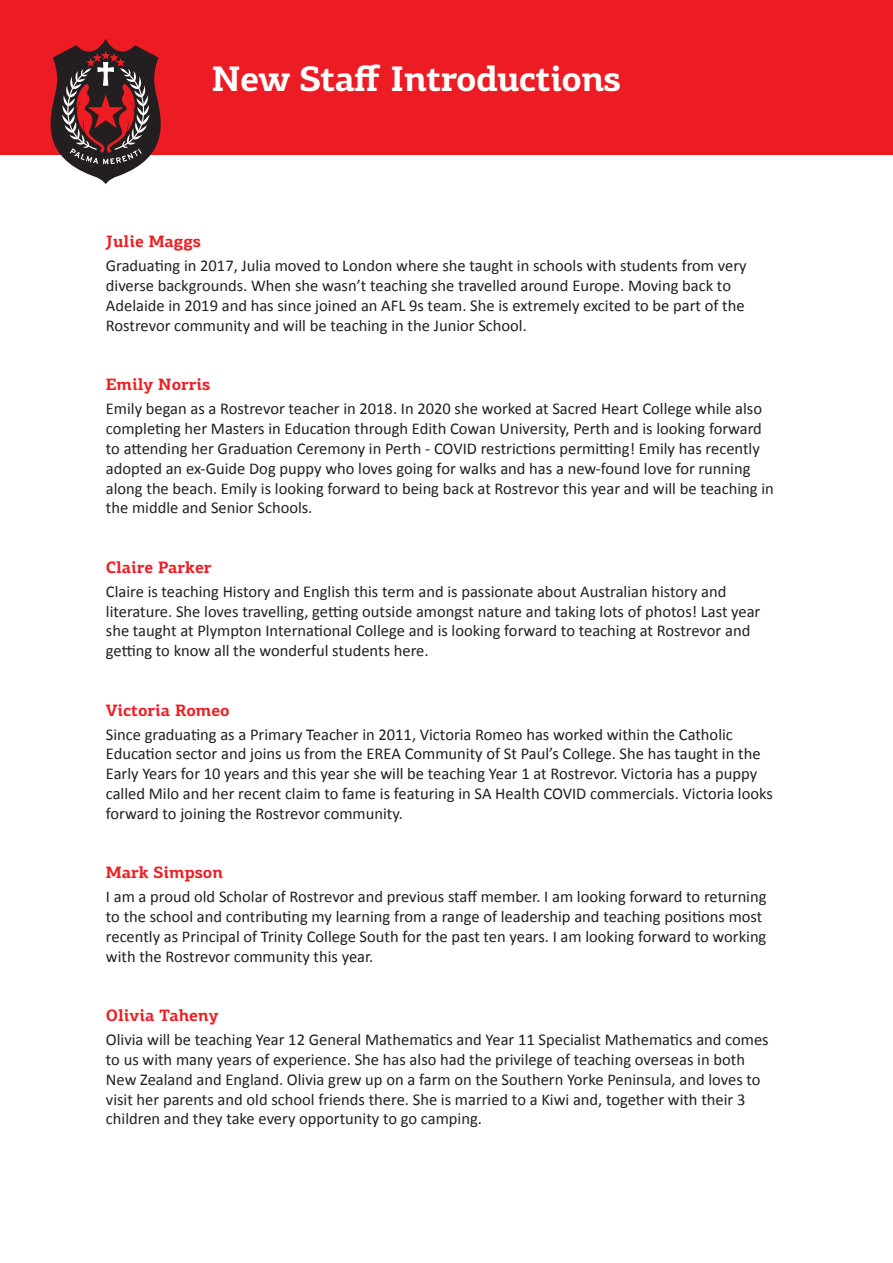
<style>
.page{position:relative;width:893px;height:1263px;background:#fff}
.page>*{position:absolute;margin:0;border:0;box-sizing:border-box;transform-origin:0 0}
.t1{font:700 35.55px "PF Centro Slab Pro";letter-spacing:-.02em;color:#fff}
.t2{font:16.5px/19.8px "Calibri";color:#231f20}
.t3{font:700 16.5px "PF Centro Slab Pro";color:#ee1d23}
</style>
<div class="page">
<div style="left:0;top:0;width:893px;height:155px;background:#ed1c24"></div>
<svg style="left:50px;top:39px;width:111px;height:145px"></svg>
<p class="t1" style="left:212px;top:56px;width:411px">New Staff Introductions</p>
<p class="t3" style="left:106px;top:231px;width:97px">Julie Maggs</p>
<p class="t2" style="left:106px;top:256px;width:642px">Graduating in 2017, Julia moved to London where she taught in schools with students from very diverse backgrounds. When she wasn’t teaching she travelled around Europe. Moving back to Adelaide in 2019 and has since joined an AFL 9s team. She is extremely excited to be part of the Rostrevor community and will be teaching in the Junior School.</p>
<p class="t3" style="left:106px;top:374px;width:106px">Emily Norris</p>
<p class="t2" style="left:106px;top:398px;width:669px">Emily began as a Rostrevor teacher in 2018. In 2020 she worked at Sacred Heart College while also completing her Masters in Education through Edith Cowan University, Perth and is looking forward to attending her Graduation Ceremony in Perth - COVID restrictions permitting! Emily has recently adopted an ex-Guide Dog puppy who loves going for walks and has a new-found love for running along the beach. Emily is looking forward to being back at Rostrevor this year and will be teaching in the middle and Senior Schools.</p>
<p class="t3" style="left:106px;top:557px;width:107px">Claire Parker</p>
<p class="t2" style="left:106px;top:581px;width:656px">Claire is teaching History and English this term and is passionate about Australian history and literature. She loves travelling, getting outside amongst nature and taking lots of photos! Last year she taught at Plympton International College and is looking forward to teaching at Rostrevor and getting to know all the wonderful students here.</p>
<p class="t3" style="left:106px;top:699px;width:125px">Victoria Romeo</p>
<p class="t2" style="left:106px;top:724px;width:669px">Since graduating as a Primary Teacher in 2011, Victoria Romeo has worked within the Catholic Education sector and joins us from the EREA Community of St Paul’s College. She has taught in the Early Years for 10 years and this year she will be teaching Year 1 at Rostrevor. Victoria has a puppy called Milo and her recent claim to fame is featuring in SA Health COVID commercials. Victoria looks forward to joining the Rostrevor community.</p>
<p class="t3" style="left:106px;top:862px;width:119px">Mark Simpson</p>
<p class="t2" style="left:106px;top:886px;width:662px">I am a proud old Scholar of Rostrevor and previous staff member. I am looking forward to returning to the school and contributing my learning from a range of leadership and teaching positions most recently as Principal of Trinity College South for the past ten years. I am looking forward to working with the Rostrevor community this year.</p>
<p class="t3" style="left:106px;top:1005px;width:114px">Olivia Taheny</p>
<p class="t2" style="left:106px;top:1029px;width:664px">Olivia will be teaching Year 12 General Mathematics and Year 11 Specialist Mathematics and comes to us with many years of experience. She has also had the privilege of teaching overseas in both New Zealand and England. Olivia grew up on a farm on the Southern Yorke Peninsula, and loves to visit her parents and old school friends there. She is married to a Kiwi and, together with their 3 children and they take every opportunity to go camping.</p>
</div>
